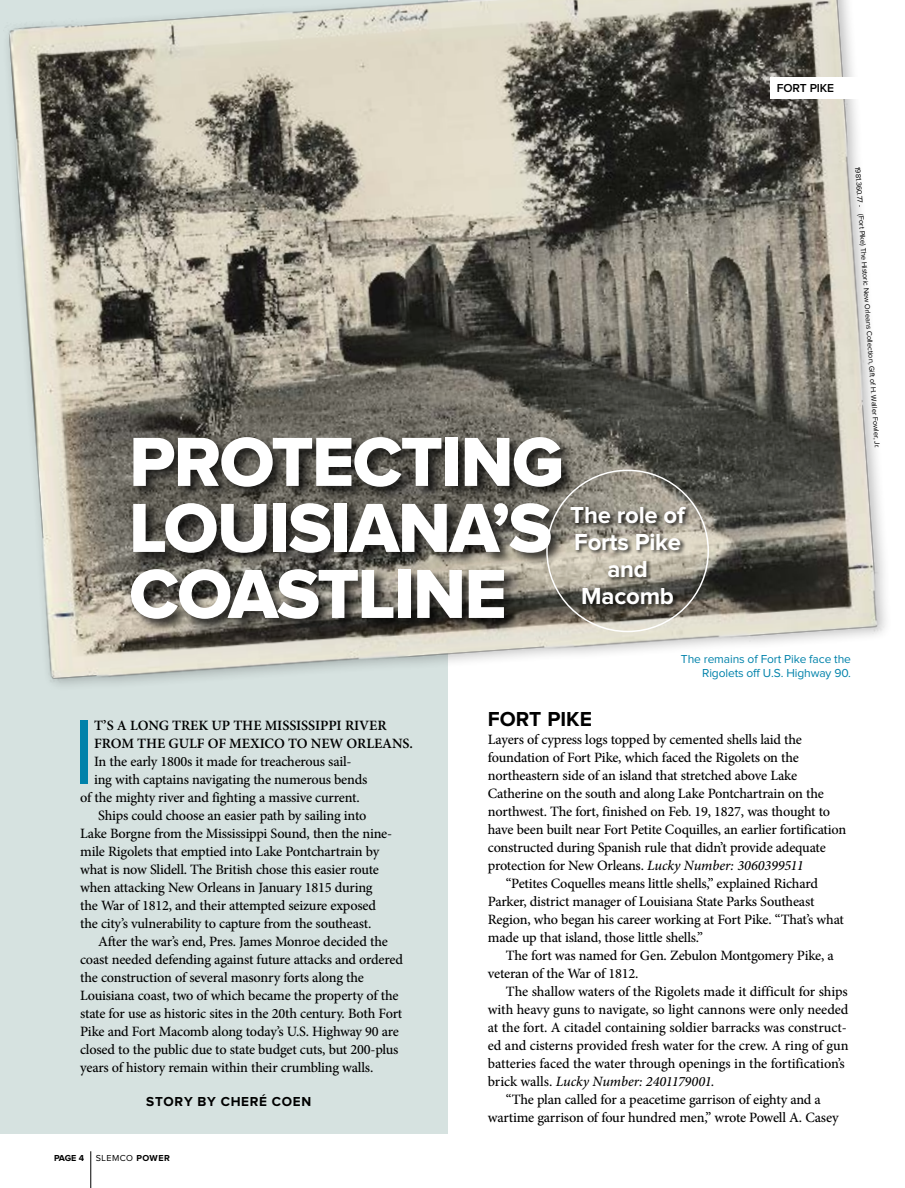
<style>
.page{position:relative;width:905px;height:1188px;background:#fff}
.page>*{position:absolute;margin:0;border:0;box-sizing:border-box;transform-origin:0 0}
.t1{font:95.25px "Proxima Nova";color:#0082aa}
.t2{font:72px/66px "Proxima Nova Extrabld";letter-spacing:-.025em;color:#fff}
.t3{font:700 24px/27px "Proxima Nova";letter-spacing:-.01em;color:#fff;text-align:center}
.t4{font:700 21px "Proxima Nova";color:#000}
.t5{font:500 14.25px "Minion Pro";letter-spacing:-.015em;color:#000}
.t6{font:600 14.25px/18px "Minion Pro";letter-spacing:-.005em;color:#000}
.t7{font:italic 500 14.25px "Minion Pro";letter-spacing:-.005em;color:#000}
.t8{font:700 13.5px "Proxima Nova";letter-spacing:.05em;color:#000}
.t9{font:12px/13.5px "Proxima Nova";letter-spacing:-.01em;color:#0082aa;text-align:right}
.t10{font:600 12px "Proxima Nova";letter-spacing:-.015em;color:#000}
.t11{font:9px "Proxima Nova";letter-spacing:.05em;color:#000}
.t12{font:700 9px "Proxima Nova";color:#000}
.t13{font:7.5px "Proxima Nova";color:#000}
.s1{font-weight:700}
.s2{font-style:italic}
.s3{font-style:normal}
</style>
<div class="page">
<hr style="left:90px;top:1151px;width:1px;height:37px;background:#000">
<div style="left:0;top:0;width:447px;height:1134px;background:#d6e2e0"></div>
<img style="left:8px;top:0;width:878px;height:691px">
<div style="left:129px;top:435px;width:447px;height:198px;background:#000;opacity:.75"></div>
<div style="left:569px;top:506px;width:122px;height:104px;background:#000;opacity:.75"></div>
<div style="left:770px;top:77px;width:109px;height:21px;background:#fff"></div>
<p class="t10" style="left:777px;top:83px;width:59px">FORT PIKE</p>
<h2 class="t2" style="left:129px;top:432px;width:436px">PROTECTING<br>LOUISIANA’S<br>COASTLINE</h2>
<h3 class="t3" style="left:570px;top:503px;width:116px">The role of<br>Forts Pike and<br>Macomb</h3>
<p class="t13" style="left:861px;top:166px;width:283px;rotate:86deg">1981.360.77 - (Fort Pike) The Historic New Orleans Collection, Gift of H. Waller Fowler, Jr.</p>
<p class="t9" style="left:681px;top:653px;width:171px">The remains of Fort Pike face the<br>Rigolets off U.S. Highway 90.</p>
<h1 class="t1" style="left:73px;top:708px;width:24px">I</h1>
<p class="t6" style="left:94px;top:716px;width:320px">T’S A LONG TREK UP THE MISSISSIPPI RIVER<br>FROM THE GULF OF MEXICO TO NEW ORLEANS.</p>
<p class="t5" style="left:94px;top:751px;width:259px">In the early 1800s it made for treacherous sail-</p>
<p class="t5" style="left:94px;top:769px;width:275px">ing with captains navigating the numerous bends</p>
<p class="t5" style="left:80px;top:787px;width:281px">of the mighty river and fighting a massive current.</p>
<p class="t5" style="left:98px;top:805px;width:270px">Ships could choose an easier path by sailing into</p>
<p class="t5" style="left:80px;top:823px;width:313px">Lake Borgne from the Mississippi Sound, then the nine-</p>
<p class="t5" style="left:80px;top:841px;width:301px">mile Rigolets that emptied into Lake Pontchartrain by</p>
<p class="t5" style="left:80px;top:859px;width:300px">what is now Slidell. The British chose this easier route</p>
<p class="t5" style="left:80px;top:877px;width:294px">when attacking New Orleans in January 1815 during</p>
<p class="t5" style="left:80px;top:895px;width:297px">the War of 1812, and their attempted seizure exposed</p>
<p class="t5" style="left:80px;top:913px;width:292px">the city’s vulnerability to capture from the southeast.</p>
<p class="t5" style="left:98px;top:931px;width:291px">After the war’s end, Pres. James Monroe decided the</p>
<p class="t5" style="left:80px;top:949px;width:324px">coast needed defending against future attacks and ordered</p>
<p class="t5" style="left:80px;top:967px;width:285px">the construction of several masonry forts along the</p>
<p class="t5" style="left:80px;top:985px;width:320px">Louisiana coast, two of which became the property of the</p>
<p class="t5" style="left:80px;top:1003px;width:324px">state for use as historic sites in the 20th century. Both Fort</p>
<p class="t5" style="left:80px;top:1021px;width:320px">Pike and Fort Macomb along today’s U.S. Highway 90 are</p>
<p class="t5" style="left:80px;top:1039px;width:320px">closed to the public due to state budget cuts, but 200-plus</p>
<p class="t5" style="left:80px;top:1057px;width:294px">years of history remain within their crumbling walls.</p>
<p class="t8" style="left:146px;top:1095px;width:166px">STORY BY CHERÉ COEN</p>
<p class="t12" style="left:54px;top:1154px;width:32px">PAGE 4</p>
<p class="t11" style="left:96px;top:1154px;width:75px">SLEMCO <span class="s1">POWER</span></p>
<h3 class="t4" style="left:488px;top:710px;width:105px">FORT PIKE</h3>
<p class="t5" style="left:488px;top:730px;width:315px">Layers of cypress logs topped by cemented shells laid the</p>
<p class="t5" style="left:488px;top:748px;width:312px">foundation of Fort Pike, which faced the Rigolets on the</p>
<p class="t5" style="left:488px;top:766px;width:311px">northeastern side of an island that stretched above Lake</p>
<p class="t5" style="left:488px;top:784px;width:337px">Catherine on the south and along Lake Pontchartrain on the</p>
<p class="t5" style="left:488px;top:802px;width:344px">northwest. The fort, finished on Feb. 19, 1827, was thought to</p>
<p class="t5" style="left:488px;top:820px;width:360px">have been built near Fort Petite Coquilles, an earlier fortification</p>
<p class="t5" style="left:488px;top:838px;width:339px">constructed during Spanish rule that didn’t provide adequate</p>
<p class="t5" style="left:488px;top:856px;width:317px">protection for New Orleans. <span class="s2">Lucky Number: 3060399511</span></p>
<p class="t5" style="left:506px;top:874px;width:313px">“Petites Coquelles means little shells,” explained Richard</p>
<p class="t5" style="left:488px;top:892px;width:328px">Parker, district manager of Louisiana State Parks Southeast</p>
<p class="t5" style="left:488px;top:910px;width:357px">Region, who began his career working at Fort Pike. “That’s what</p>
<p class="t5" style="left:488px;top:928px;width:216px">made up that island, those little shells.”</p>
<p class="t5" style="left:506px;top:946px;width:329px">The fort was named for Gen. Zebulon Montgomery Pike, a</p>
<p class="t5" style="left:488px;top:964px;width:152px">veteran of the War of 1812.</p>
<p class="t5" style="left:506px;top:982px;width:343px">The shallow waters of the Rigolets made it difficult for ships</p>
<p class="t5" style="left:488px;top:1000px;width:362px">with heavy guns to navigate, so light cannons were only needed</p>
<p class="t5" style="left:488px;top:1018px;width:360px">at the fort. A citadel containing soldier barracks was construct-</p>
<p class="t5" style="left:488px;top:1036px;width:362px">ed and cisterns provided fresh water for the crew. A ring of gun</p>
<p class="t5" style="left:488px;top:1054px;width:358px">batteries faced the water through openings in the fortification’s</p>
<p class="t7" style="left:488px;top:1072px;width:228px"><span class="s3">brick walls.</span> Lucky Number: 2401179001.</p>
<p class="t5" style="left:506px;top:1090px;width:316px">“The plan called for a peacetime garrison of eighty and a</p>
<p class="t5" style="left:488px;top:1108px;width:352px">wartime garrison of four hundred men,” wrote Powell A. Casey</p>
</div>
